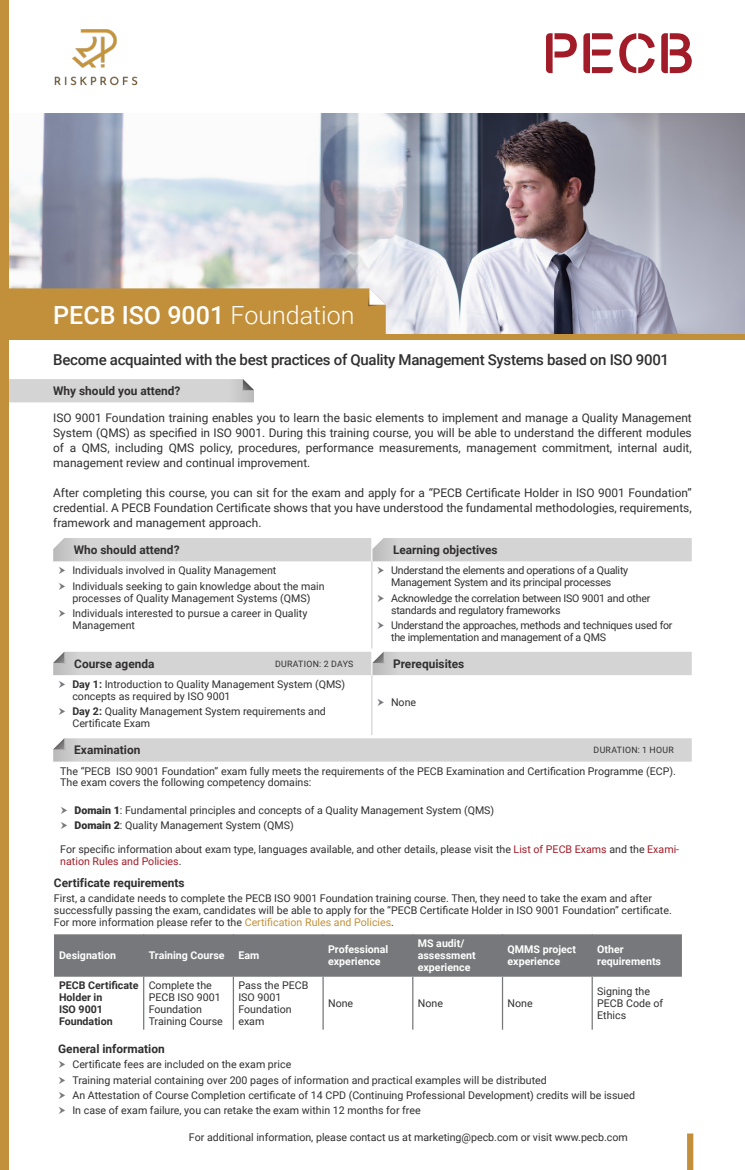
<style>
.page{position:relative;width:745px;height:1170px;background:#fff}
.page>*{position:absolute;margin:0;border:0;box-sizing:border-box;transform-origin:0 0}
.t1{font:500 25px "Roboto";color:#fff}
.t2{font:500 15px "Roboto";letter-spacing:-.02em;color:#312f30}
.t3{font:11.88px/15px "Roboto";color:#312f30;text-align:justify}
.t4{font:700 11.88px "Roboto";color:#312f30}
.Bullet{font:10.62px/11.9px "Roboto";color:#312f30}
.Bullet-2{font:10.62px/11.9px "Roboto";letter-spacing:-.02em;color:#312f30}
.Bullet-3{font:700 10.62px/11.9px "Roboto";color:#fff}
.Bullet-4{font:700 10.62px/11.9px "Roboto";color:#312f30}
.t5{font:8.75px "Roboto";letter-spacing:.035em;color:#312f30}
.s1{font-weight:300}
.s2{font-weight:700}
.s3{font-weight:900}
.s4{color:#a11c28}
.s5{color:#c2903a}
</style>
<div class="page">
<img style="left:9px;top:113px;width:735px;height:221px">
<svg style="left:687px;top:1133px;width:6px;height:36px"></svg>
<svg style="left:9px;top:379px;width:245px;height:23px;background:#d3d2d3"></svg>
<div style="left:0;top:0;width:9px;height:1169px;background:#c2903a"></div>
<div style="left:9px;top:288px;width:376px;height:46px;background:#c2903a"></div>
<div style="left:0;top:334px;width:744px;height:6px;background:#c2903a"></div>
<hr style="left:371px;top:561px;width:1px;height:87px;background:#d5d4d5">
<div style="left:54px;top:934px;width:627px;height:41px;background:#76787b"></div>
<hr style="left:143px;top:934px;width:1px;height:41px;background:#76787b">
<hr style="left:232px;top:934px;width:2px;height:41px;background:#76787b">
<hr style="left:322px;top:934px;width:1px;height:41px;background:#76787b">
<hr style="left:412px;top:934px;width:1px;height:41px;background:#76787b">
<hr style="left:501px;top:934px;width:2px;height:41px;background:#76787b">
<hr style="left:591px;top:934px;width:1px;height:41px;background:#76787b">
<hr style="left:54px;top:975px;width:90px;height:1px;background:#76787b">
<hr style="left:144px;top:975px;width:89px;height:1px;background:#76787b">
<hr style="left:143px;top:976px;width:1px;height:53px;background:#76787b">
<hr style="left:233px;top:975px;width:90px;height:1px;background:#76787b">
<hr style="left:232px;top:976px;width:2px;height:53px;background:#76787b">
<hr style="left:323px;top:975px;width:89px;height:1px;background:#76787b">
<hr style="left:322px;top:976px;width:1px;height:53px;background:#76787b">
<hr style="left:412px;top:975px;width:90px;height:1px;background:#76787b">
<hr style="left:412px;top:976px;width:1px;height:53px;background:#76787b">
<hr style="left:502px;top:975px;width:90px;height:1px;background:#76787b">
<hr style="left:501px;top:976px;width:2px;height:53px;background:#76787b">
<hr style="left:592px;top:975px;width:89px;height:1px;background:#76787b">
<hr style="left:591px;top:976px;width:1px;height:53px;background:#76787b">
<hr style="left:371px;top:675px;width:1px;height:60px;background:#d5d4d5">
<div style="left:53px;top:538px;width:638px;height:23px;background:#d5d4d5"></div>
<svg style="left:53px;top:738px;width:638px;height:23px;background:#d4d3d4"></svg>
<img style="left:54px;top:29px;width:84px;height:57px">
<svg style="left:546px;top:33px;width:30px;height:40px"></svg>
<svg style="left:583px;top:33px;width:29px;height:40px"></svg>
<svg style="left:619px;top:33px;width:35px;height:40px"></svg>
<svg style="left:661px;top:33px;width:30px;height:40px"></svg>
<svg style="left:53px;top:651px;width:638px;height:37px"></svg>
<p class="t1" style="left:53px;top:297px;width:303px">PECB ISO 9001 <span class="s1">Foundation</span></p>
<p class="t2" style="left:53px;top:349px;width:617px">Become acquainted with the best practices of Quality Management Systems based on ISO 9001</p>
<p class="t4" style="left:53px;top:382px;width:129px">Why should you attend?</p>
<p class="t3" style="left:53px;top:410px;width:639px">ISO 9001 Foundation training enables you to learn the basic elements to implement and manage a Quality Management System (QMS) as specified in ISO 9001. During this training course, you will be able to understand the different modules of a QMS, including QMS policy, procedures, performance measurements, management commitment, internal audit, management review and continual improvement.</p>
<p class="t3" style="left:53px;top:485px;width:639px">After completing this course, you can sit for the exam and apply for a “PECB Certificate Holder in ISO 9001 Foundation” credential. A PECB Foundation Certificate shows that you have understood the fundamental methodologies, requirements, framework and management approach.</p>
<p class="t4" style="left:74px;top:541px;width:107px">Who should attend?</p>
<p class="t4" style="left:393px;top:541px;width:106px">Learning objectives</p>
<p class="Bullet" style="left:72px;top:564px;width:205px">Individuals involved in Quality Management</p>
<p class="Bullet" style="left:72px;top:579px;width:254px">Individuals seeking to gain knowledge about the main processes of Quality Management Systems (QMS)</p>
<p class="Bullet" style="left:72px;top:607px;width:236px">Individuals interested to pursue a career in Quality<br>Management</p>
<p class="Bullet-2" style="left:391px;top:564px;width:238px">Understand the elements and operations of a Quality<br>Management System and its principal processes</p>
<p class="Bullet-2" style="left:391px;top:591px;width:261px">Acknowledge the correlation between ISO 9001 and other standards and regulatory frameworks</p>
<p class="Bullet-2" style="left:391px;top:618px;width:283px">Understand the approaches, methods and techniques used for the implementation and management of a QMS</p>
<p class="t4" style="left:74px;top:655px;width:82px">Course agenda</p>
<p class="t5" style="left:275px;top:657px;width:80px">DURATION: 2 DAYS</p>
<p class="t4" style="left:393px;top:655px;width:73px">Prerequisites</p>
<p class="Bullet" style="left:72px;top:678px;width:274px"><span class="s2">Day 1:</span> Introduction to Quality Management System (QMS) concepts as required by ISO 9001</p>
<p class="Bullet" style="left:72px;top:705px;width:255px"><span class="s2">Day 2:</span> Quality Management System requirements and<br>Certificate Exam</p>
<p class="Bullet" style="left:391px;top:696px;width:27px">None</p>
<p class="t4" style="left:74px;top:741px;width:68px">Examination</p>
<p class="t5" style="left:593px;top:744px;width:82px">DURATION: 1 HOUR</p>
<p class="Bullet" style="left:60px;top:764px;width:617px">The “PECB ISO 9001 Foundation” exam fully meets the requirements of the PECB Examination and Certification Programme (ECP).<br>The exam covers the following competency domains:</p>
<p class="Bullet" style="left:74px;top:803px;width:421px"><span class="s3">Domain 1</span>: Fundamental principles and concepts of a Quality Management System (QMS)</p>
<p class="Bullet" style="left:74px;top:819px;width:221px"><span class="s3">Domain 2</span>: Quality Management System (QMS)</p>
<p class="Bullet" style="left:60px;top:842px;width:620px">For specific information about exam type, languages available, and other details, please visit the <span class="s4">List of PECB Exams</span> and the <span class="s4">Exami&shy;nation Rules and Policies</span>.</p>
<p class="t4" style="left:54px;top:874px;width:132px">Certificate requirements</p>
<p class="Bullet" style="left:54px;top:891px;width:619px">First, a candidate needs to complete the PECB ISO 9001 Foundation training course. Then, they need to take the exam and after successfully passing the exam, candidates will be able to apply for the “PECB Certificate Holder in ISO 9001 Foundation” certificate.<br>For more information please refer to the <span class="s5">Certification Rules and Policies</span>.</p>
<p class="Bullet-3" style="left:59px;top:949px;width:59px">Designation</p>
<p class="Bullet-3" style="left:149px;top:949px;width:77px">Training Course</p>
<p class="Bullet-3" style="left:238px;top:949px;width:22px">Eam</p>
<p class="Bullet-3" style="left:328px;top:943px;width:62px">Professional experience</p>
<p class="Bullet-3" style="left:417px;top:937px;width:59px">MS audit/ assessment experience</p>
<p class="Bullet-3" style="left:507px;top:943px;width:70px">QMMS project experience</p>
<p class="Bullet-3" style="left:597px;top:943px;width:65px">Other requirements</p>
<p class="Bullet-4" style="left:59px;top:978px;width:81px">PECB Certificate<br>Holder in<br>ISO 9001<br>Foundation</p>
<p class="Bullet" style="left:149px;top:978px;width:76px">Complete the<br>PECB ISO 9001<br>Foundation<br>Training Course</p>
<p class="Bullet" style="left:238px;top:978px;width:71px">Pass the PECB<br>ISO 9001<br>Foundation exam</p>
<p class="Bullet" style="left:597px;top:984px;width:67px">Signing the<br>PECB Code of<br>Ethics</p>
<p class="Bullet" style="left:328px;top:996px;width:27px">None</p>
<p class="Bullet" style="left:417px;top:996px;width:27px">None</p>
<p class="Bullet" style="left:507px;top:996px;width:27px">None</p>
<p class="t4" style="left:58px;top:1040px;width:108px">General information</p>
<p class="Bullet" style="left:72px;top:1057px;width:220px">Certificate fees are included on the exam price</p>
<p class="Bullet" style="left:72px;top:1073px;width:475px">Training material containing over 200 pages of information and practical examples will be distributed</p>
<p class="Bullet" style="left:72px;top:1088px;width:564px">An Attestation of Course Completion certificate of 14 CPD (Continuing Professional Development) credits will be issued</p>
<p class="Bullet" style="left:72px;top:1104px;width:349px">In case of exam failure, you can retake the exam within 12 months for free</p>
<p class="Bullet" style="left:189px;top:1131px;width:440px">For additional information, please contact us at marketing@pecb.com or visit www.pecb.com</p>
</div>
